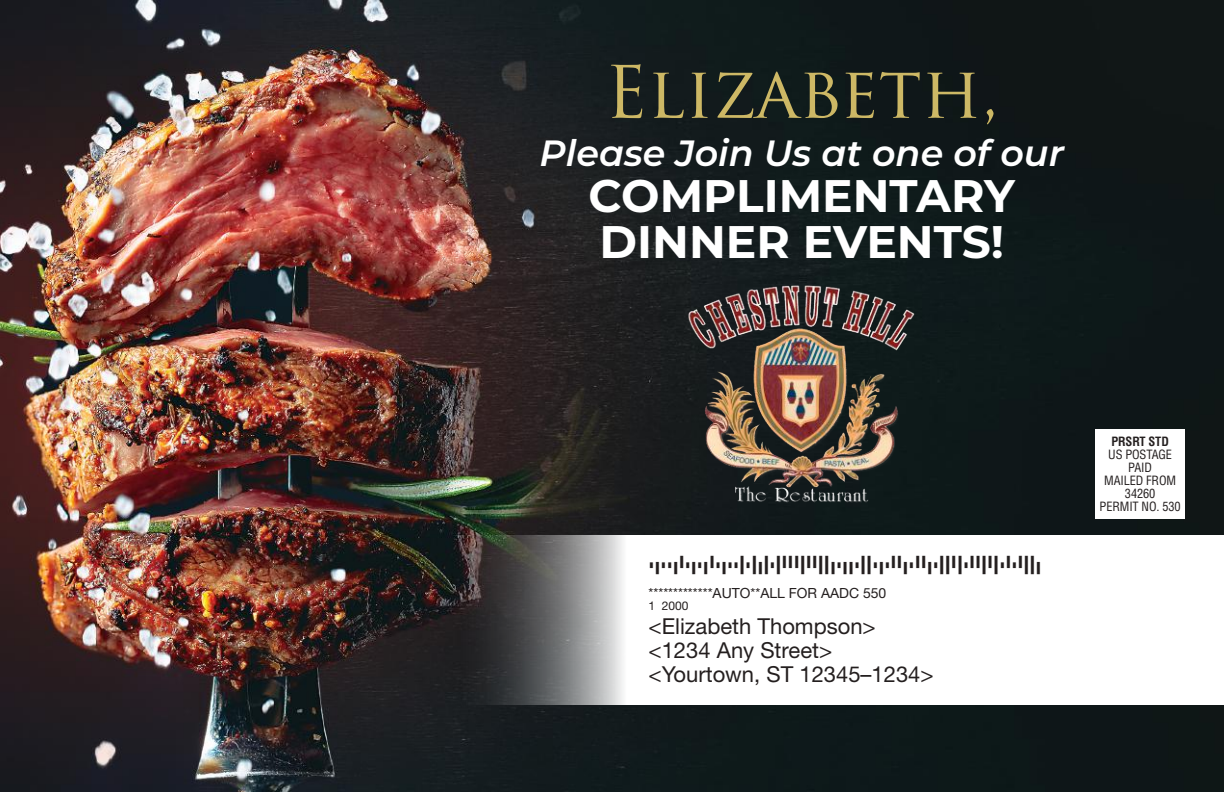
<style>
.page{position:relative;width:1224px;height:792px;background:#fff}
.page>*{position:absolute;margin:0;border:0;box-sizing:border-box;transform-origin:0 0}
.t1{font:70.4px "Trajan Pro";color:#cdb865}
.t2{font:700 45.6px/45.6px "Montserrat";color:#fff}
.t3{font:italic 600 36.4px "Montserrat";color:#fff}
.t4{font:28px "USPSIMB Compact";color:#241f1f}
.t5{font:22px/24px "Helvetica Neue LT Std";color:#241f1f}
.t6{font:14px "Helvetica Neue LT Std";color:#241f1f}
.t7{font:condensed 12.4px/13px "Helvetica LT Std";letter-spacing:-.01em;color:#241f1f;text-align:center}
.t8{font:700 condensed 12.4px "Helvetica LT Std";letter-spacing:-.01em;color:#241f1f}
.t9{font:12px "Helvetica Neue LT Std";color:#241f1f}
</style>
<div class="page">
<img style="left:0;top:0;width:1224px;height:792px">
<svg style="left:446px;top:536px;width:778px;height:169px"></svg>
<div style="left:1095px;top:429px;width:90px;height:90px;background:#fff"></div>
<img style="left:677px;top:276px;width:250px;height:235px">
<h1 class="t1" style="left:605px;top:47px;width:396px">Elizabeth,</h1>
<h3 class="t3" style="left:539px;top:128px;width:526px">Please Join Us at one of our</h3>
<h2 class="t2" style="left:589px;top:171px;width:428px">COMPLIMENTARY<br>DINNER EVENTS!</h2>
<p class="t4" style="left:649px;top:539px;width:395px">TDTTDATDTDATDTTFTFDFTFAAAFAAFFDTDDTFFTDTAADTAADTFFAFTAAFAFTATAFFD</p>
<p class="t6" style="left:649px;top:584px;width:239px">*************AUTO**ALL FOR AADC 550</p>
<p class="t9" style="left:649px;top:598px;width:42px">1 2000</p>
<p class="t5" style="left:649px;top:614px;width:287px">&lt;Elizabeth Thompson&gt; &lt;1234 Any Street&gt; &lt;Yourtown, ST 12345–1234&gt;</p>
<p class="t8" style="left:1111px;top:434px;width:59px">PRSRT STD</p>
<p class="t7" style="left:1100px;top:448px;width:83px">US POSTAGE<br>PAID<br>MAILED FROM<br>34260<br>PERMIT NO. 530</p>
</div>
